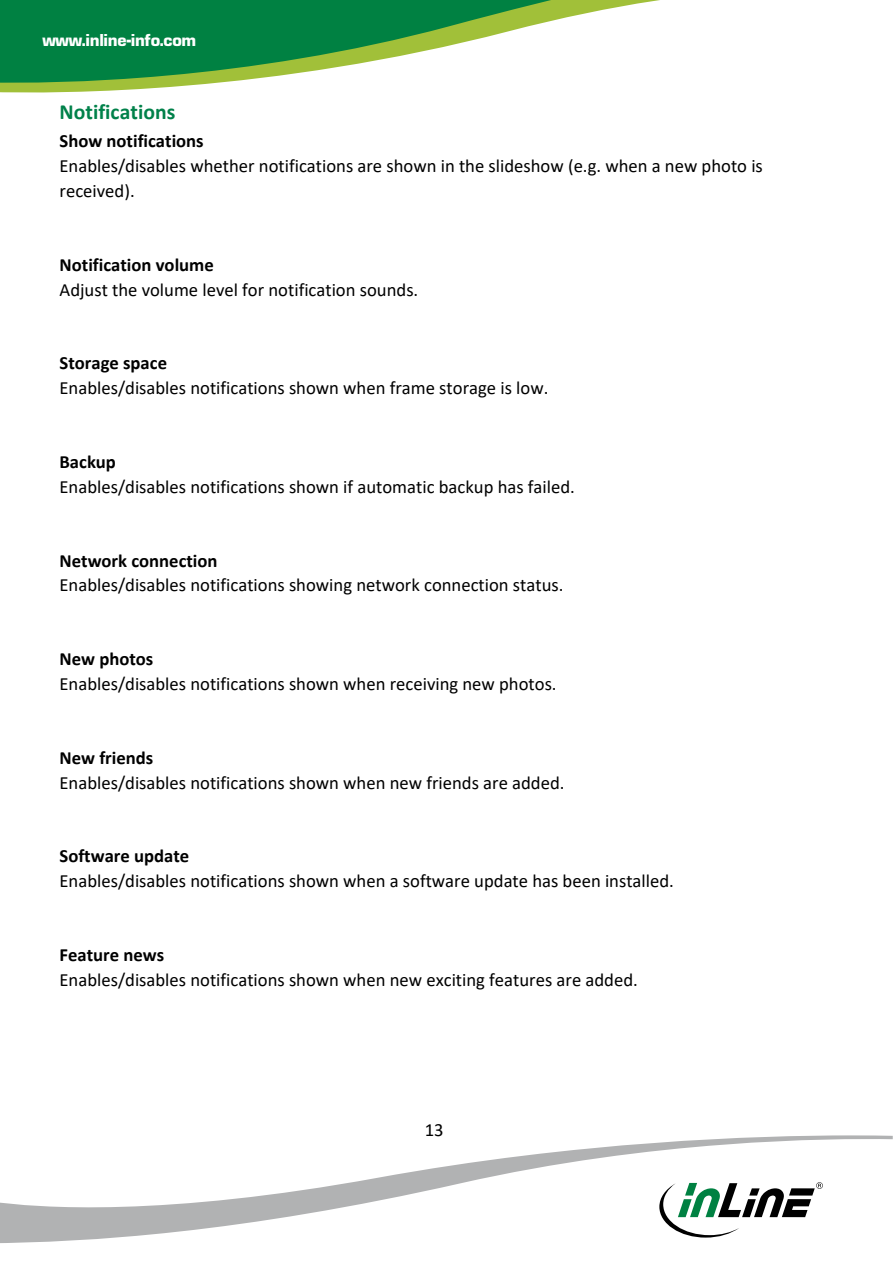
<style>
.page{position:relative;width:893px;height:1263px;background:#fff}
.page>*{position:absolute;margin:0;border:0;box-sizing:border-box;transform-origin:0 0}
.t1{font:700 21.6px "Calibri";color:#00814a}
.t2{font:18.6px/24.6px "Calibri";color:#000}
.t3{font:700 18.6px "Calibri";color:#000}
.t4{font:900 18px "Eurostile";letter-spacing:-.015em;color:#fff}
</style>
<div class="page">
<svg style="left:0;top:84px;width:204px;height:9px;fill:#a1c039"></svg>
<svg style="left:0;top:0;width:660px;height:84px;fill:#008142"></svg>
<svg style="left:0;top:1135px;width:893px;height:108px"></svg>
<svg style="left:659px;top:1182px;width:164px;height:55px"></svg>
<p class="t4" style="left:43px;top:30px;width:155px">www.inline-info.com</p>
<p class="t1" style="left:60px;top:96px;width:117px">Notifications</p>
<p class="t3" style="left:60px;top:128px;width:146px">Show notifications</p>
<p class="t2" style="left:60px;top:153px;width:705px">Enables/disables whether notifications are shown in the slideshow (e.g. when a new photo is received).</p>
<p class="t3" style="left:60px;top:252px;width:156px">Notification volume</p>
<p class="t2" style="left:60px;top:277px;width:360px">Adjust the volume level for notification sounds.</p>
<p class="t3" style="left:60px;top:350px;width:109px">Storage space</p>
<p class="t2" style="left:60px;top:375px;width:490px">Enables/disables notifications shown when frame storage is low.</p>
<p class="t3" style="left:60px;top:449px;width:58px">Backup</p>
<p class="t2" style="left:60px;top:474px;width:517px">Enables/disables notifications shown if automatic backup has failed.</p>
<p class="t3" style="left:60px;top:547px;width:160px">Network connection</p>
<p class="t2" style="left:60px;top:572px;width:505px">Enables/disables notifications showing network connection status.</p>
<p class="t3" style="left:60px;top:646px;width:95px">New photos</p>
<p class="t2" style="left:60px;top:671px;width:499px">Enables/disables notifications shown when receiving new photos.</p>
<p class="t3" style="left:60px;top:745px;width:95px">New friends</p>
<p class="t2" style="left:60px;top:770px;width:506px">Enables/disables notifications shown when new friends are added.</p>
<p class="t3" style="left:60px;top:843px;width:131px">Software update</p>
<p class="t2" style="left:60px;top:868px;width:616px">Enables/disables notifications shown when a software update has been installed.</p>
<p class="t3" style="left:60px;top:942px;width:106px">Feature news</p>
<p class="t2" style="left:60px;top:967px;width:580px">Enables/disables notifications shown when new exciting features are added.</p>
<p class="t2" style="left:425px;top:1117px;width:20px">13</p>
</div>
